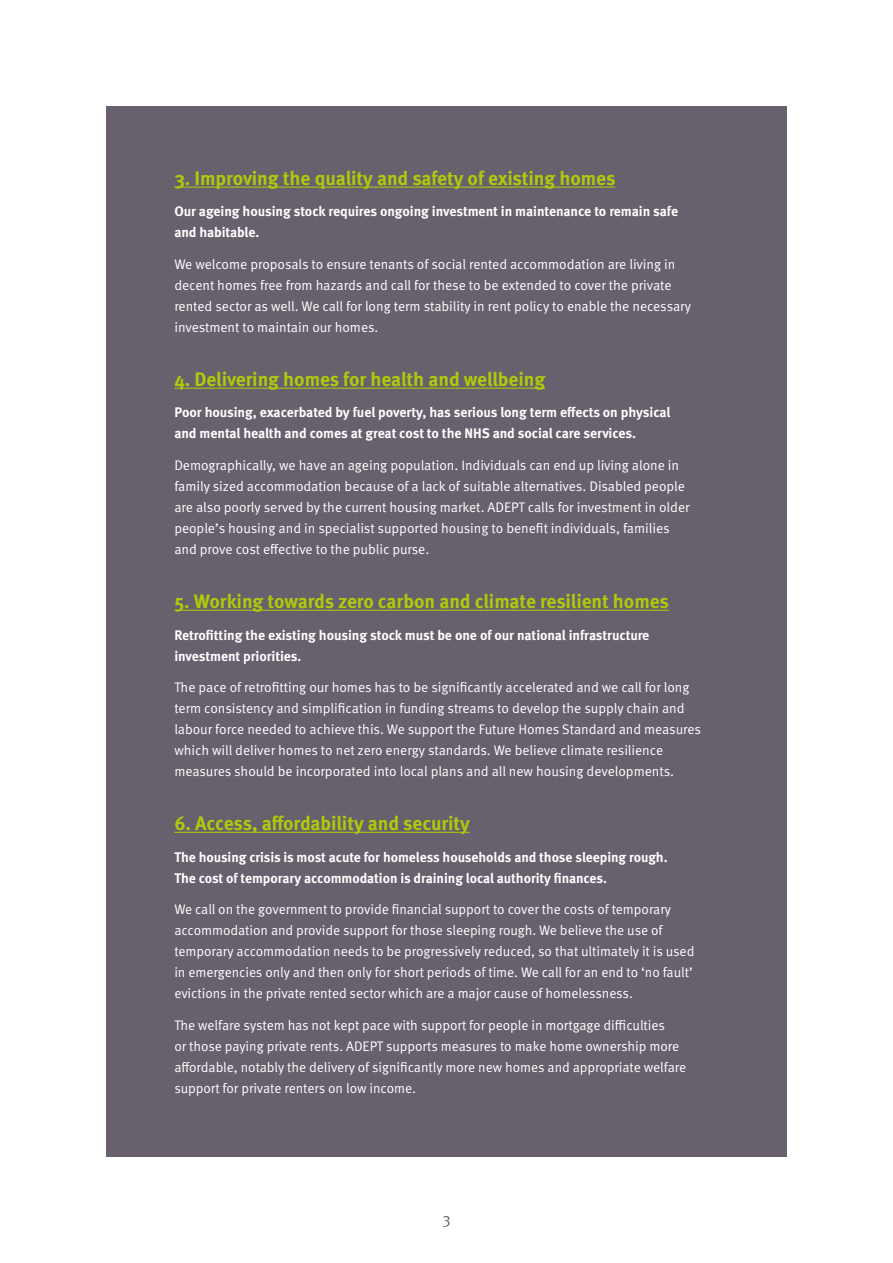
<style>
.page{position:relative;width:893px;height:1263px;background:#fff}
.page>*{position:absolute;margin:0;border:0;box-sizing:border-box;transform-origin:0 0}
.t1{font:700 19.5px "Meta Pro";letter-spacing:-.005em;color:#afca0b}
.t2{font:15.75px "Meta Pro Norm";color:#68606d}
.t3{font:13.8px/21px "Meta Pro Norm";letter-spacing:-.005em;color:#fff}
.t4{font:700 13.8px/21px "Meta Pro";letter-spacing:-.005em;color:#fff}
</style>
<div class="page">
<div style="left:106px;top:106px;width:681px;height:1051px;background:#68606d"></div>
<hr style="left:174px;top:187px;width:441px;height:1px;background:#afca0b">
<hr style="left:174px;top:388px;width:371px;height:1px;background:#afca0b">
<hr style="left:174px;top:610px;width:495px;height:1px;background:#afca0b">
<hr style="left:174px;top:832px;width:296px;height:1px;background:#afca0b">
<h1 class="t1" style="left:174px;top:163px;width:443px">3. Improving the quality and safety of existing homes</h1>
<p class="t4" style="left:174px;top:200px;width:505px">Our ageing housing stock requires ongoing investment in maintenance to remain safe and habitable.</p>
<p class="t3" style="left:174px;top:253px;width:518px">We welcome proposals to ensure tenants of social rented accommodation are living in decent homes free from hazards and call for these to be extended to cover the private rented sector as well. We call for long term stability in rent policy to enable the necessary investment to maintain our homes.</p>
<h1 class="t1" style="left:174px;top:364px;width:372px">4. Delivering homes for health and wellbeing</h1>
<p class="t4" style="left:174px;top:401px;width:498px">Poor housing, exacerbated by fuel poverty, has serious long term effects on physical and mental health and comes at great cost to the NHS and social care services.</p>
<p class="t3" style="left:174px;top:454px;width:517px">Demographically, we have an ageing population. Individuals can end up living alone in family sized accommodation because of a lack of suitable alternatives. Disabled people are also poorly served by the current housing market. ADEPT calls for investment in older people’s housing and in specialist supported housing to benefit individuals, families and prove cost effective to the public purse.</p>
<h1 class="t1" style="left:174px;top:586px;width:496px">5. Working towards zero carbon and climate resilient homes</h1>
<p class="t4" style="left:174px;top:623px;width:477px">Retrofitting the existing housing stock must be one of our national infrastructure investment priorities.</p>
<p class="t3" style="left:174px;top:676px;width:528px">The pace of retrofitting our homes has to be significantly accelerated and we call for long term consistency and simplification in funding streams to develop the supply chain and labour force needed to achieve this. We support the Future Homes Standard and measures which will deliver homes to net zero energy standards. We believe climate resilience measures should be incorporated into local plans and all new housing developments.</p>
<h1 class="t1" style="left:174px;top:808px;width:297px">6. Access, affordability and security</h1>
<p class="t4" style="left:174px;top:845px;width:495px">The housing crisis is most acute for homeless households and those sleeping rough.<br>The cost of temporary accommodation is draining local authority finances.</p>
<p class="t3" style="left:174px;top:898px;width:522px">We call on the government to provide financial support to cover the costs of temporary accommodation and provide support for those sleeping rough. We believe the use of temporary accommodation needs to be progressively reduced, so that ultimately it is used in emergencies only and then only for short periods of time. We call for an end to ‘no fault’ evictions in the private rented sector which are a major cause of homelessness.</p>
<p class="t3" style="left:174px;top:1014px;width:513px">The welfare system has not kept pace with support for people in mortgage difficulties<br>or those paying private rents. ADEPT supports measures to make home ownership more affordable, notably the delivery of significantly more new homes and appropriate welfare support for private renters on low income.</p>
<p class="t2" style="left:442px;top:1206px;width:10px">3</p>
</div>
